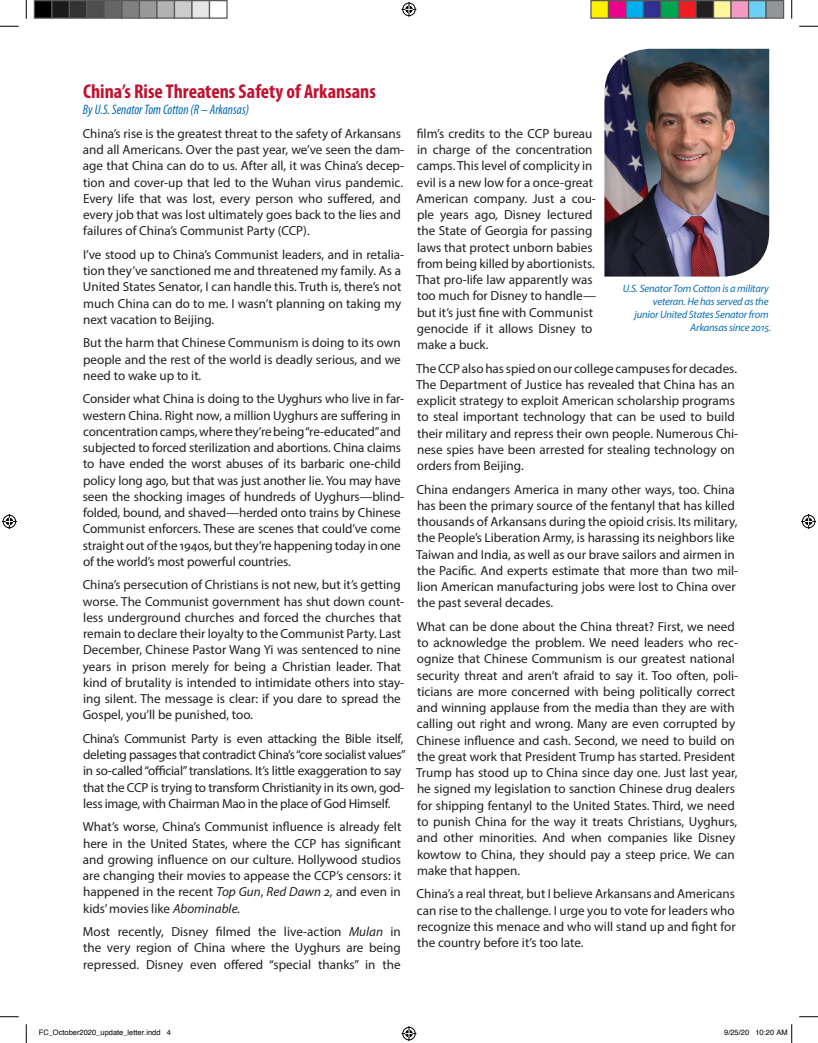
<style>
.page{position:relative;width:818px;height:1043px;background:#fff}
.page>*{position:absolute;margin:0;border:0;box-sizing:border-box;transform-origin:0 0}
.t1{font:700 condensed 20px "Myriad Pro";color:#c3102f}
.t2{font:italic condensed 13.75px "Myriad Pro";color:#0168b3;scale:.96 1}
.t3{font:13.12px/16.2px "Myriad Pro";color:#231f20}
.t4{font:13.12px/16.2px "Myriad Pro";letter-spacing:-.02em;color:#231f20}
.t5{font:italic 10.62px/13.1px "Myriad Pro";letter-spacing:-.02em;color:#086eb6;text-align:right}
.t6{font:7.5px "Helvetica";color:#000}
.s1{font-style:italic}
</style>
<div class="page">
<img style="left:604px;top:49px;width:165px;height:227px">
<svg style="left:0;top:25px;width:19px;height:2px"></svg>
<svg style="left:799px;top:25px;width:19px;height:2px"></svg>
<svg style="left:0;top:1016px;width:19px;height:1px"></svg>
<svg style="left:799px;top:1016px;width:19px;height:1px"></svg>
<svg style="left:25px;top:0;width:2px;height:19px"></svg>
<svg style="left:25px;top:1024px;width:2px;height:18px"></svg>
<svg style="left:791px;top:0;width:1px;height:19px"></svg>
<svg style="left:401px;top:2px;width:15px;height:15px"></svg>
<svg style="left:401px;top:1026px;width:15px;height:15px"></svg>
<svg style="left:2px;top:514px;width:15px;height:15px"></svg>
<svg style="left:801px;top:514px;width:15px;height:15px"></svg>
<div style="left:34px;top:1px;width:18px;height:17px;background:#000"></div>
<div style="left:34px;top:0;width:18px;height:19px;border:1px solid #595959"></div>
<div style="left:52px;top:1px;width:17px;height:17px;background:#1a1a1a"></div>
<div style="left:51px;top:0;width:19px;height:19px;border:1px solid #595959"></div>
<div style="left:69px;top:1px;width:18px;height:17px;background:#333"></div>
<div style="left:69px;top:0;width:19px;height:19px;border:1px solid #595959"></div>
<div style="left:87px;top:1px;width:17px;height:17px;background:#4d4d4d"></div>
<div style="left:86px;top:0;width:19px;height:19px;border:1px solid #595959"></div>
<div style="left:104px;top:1px;width:18px;height:17px;background:#666"></div>
<div style="left:104px;top:0;width:18px;height:19px;border:1px solid #595959"></div>
<div style="left:122px;top:1px;width:17px;height:17px;background:#808080"></div>
<div style="left:121px;top:0;width:19px;height:19px;border:1px solid #595959"></div>
<div style="left:139px;top:1px;width:18px;height:17px;background:#999"></div>
<div style="left:139px;top:0;width:19px;height:19px;border:1px solid #595959"></div>
<div style="left:157px;top:1px;width:17px;height:17px;background:#b3b3b3"></div>
<div style="left:156px;top:0;width:19px;height:19px;border:1px solid #595959"></div>
<div style="left:174px;top:1px;width:18px;height:17px;background:#ccc"></div>
<div style="left:174px;top:0;width:18px;height:19px;border:1px solid #595959"></div>
<div style="left:192px;top:1px;width:17px;height:17px;background:#e6e6e6"></div>
<div style="left:191px;top:0;width:19px;height:19px;border:1px solid #595959"></div>
<div style="left:209px;top:0;width:19px;height:19px;border:1px solid #595959"></div>
<div style="left:591px;top:1px;width:17px;height:17px;background:#fff101"></div>
<div style="left:590px;top:0;width:19px;height:19px;border:1px solid #595959"></div>
<div style="left:608px;top:1px;width:18px;height:17px;background:#ed028c"></div>
<div style="left:608px;top:0;width:18px;height:19px;border:1px solid #595959"></div>
<div style="left:626px;top:1px;width:17px;height:17px;background:#00aeef"></div>
<div style="left:625px;top:0;width:19px;height:19px;border:1px solid #595959"></div>
<div style="left:643px;top:1px;width:18px;height:17px;background:#2e3092"></div>
<div style="left:642px;top:0;width:19px;height:19px;border:1px solid #595959"></div>
<div style="left:661px;top:1px;width:17px;height:17px;background:#00a54f"></div>
<div style="left:660px;top:0;width:19px;height:19px;border:1px solid #595959"></div>
<div style="left:678px;top:1px;width:18px;height:17px;background:#ee1d23"></div>
<div style="left:678px;top:0;width:18px;height:19px;border:1px solid #595959"></div>
<div style="left:696px;top:1px;width:17px;height:17px;background:#231f20"></div>
<div style="left:695px;top:0;width:19px;height:19px;border:1px solid #595959"></div>
<div style="left:713px;top:1px;width:18px;height:17px;background:#fff79a"></div>
<div style="left:712px;top:0;width:19px;height:19px;border:1px solid #595959"></div>
<div style="left:731px;top:1px;width:17px;height:17px;background:#f499c2"></div>
<div style="left:730px;top:0;width:19px;height:19px;border:1px solid #595959"></div>
<div style="left:748px;top:1px;width:18px;height:17px;background:#6bcff6"></div>
<div style="left:748px;top:0;width:18px;height:19px;border:1px solid #595959"></div>
<div style="left:766px;top:1px;width:17px;height:17px;background:#939598"></div>
<div style="left:765px;top:0;width:19px;height:19px;border:1px solid #595959"></div>
<svg style="left:791px;top:1024px;width:1px;height:18px"></svg>
<h1 class="t1" style="left:83px;top:78px;width:294px">China’s Rise Threatens Safety of Arkansans</h1>
<p class="t2" style="left:83px;top:102px;width:174px">By U.S. Senator Tom Cotton (R – Arkansas)</p>
<p class="t3" style="left:83px;top:125px;width:323px">China’s rise is the greatest threat to the safety of Arkansans and all Americans. Over the past year, we’ve seen the dam&shy;age that China can do to us. After all, it was China’s decep&shy;tion and cover-up that led to the Wuhan virus pandemic.<br>Every life that was lost, every person who suffered, and every job that was lost ultimately goes back to the lies and failures of China’s Communist Party (CCP).</p>
<p class="t3" style="left:83px;top:246px;width:323px">I’ve stood up to China’s Communist leaders, and in retalia&shy;tion they’ve sanctioned me and threatened my family. As a United States Senator, I can handle this. Truth is, there’s not much China can do to me. I wasn’t planning on taking my next vacation to Beijing.</p>
<p class="t3" style="left:83px;top:334px;width:319px;text-align:justify">But the harm that Chinese Communism is doing to its own people and the rest of the world is deadly serious, and we need to wake up to it.</p>
<p class="t3" style="left:83px;top:390px;width:323px">Consider what China is doing to the Uyghurs who live in far&shy;western China. Right now, a million Uyghurs are suffering in concentration camps, where they’re being “re-educated” and subjected to forced sterilization and abortions. China claims to have ended the worst abuses of its barbaric one-child policy long ago, but that was just another lie. You may have seen the shocking images of hundreds of Uyghurs—blind&shy;folded, bound, and shaved—herded onto trains by Chinese Communist enforcers. These are scenes that could’ve come straight out of the 1940s, but they’re happening today in one of the world’s most powerful countries.</p>
<p class="t3" style="left:83px;top:576px;width:323px">China’s persecution of Christians is not new, but it’s getting worse. The Communist government has shut down count&shy;less underground churches and forced the churches that remain to declare their loyalty to the Communist Party. Last December, Chinese Pastor Wang Yi was sentenced to nine years in prison merely for being a Christian leader. That kind of brutality is intended to intimidate others into stay&shy;ing silent. The message is clear: if you dare to spread the Gospel, you’ll be punished, too.</p>
<p class="t4" style="left:83px;top:730px;width:324px">China’s Communist Party is even attacking the Bible itself, deleting passages that contradict China’s “core socialist values” in so-called “official” translations. It’s little exaggeration to say that the CCP is trying to transform Christianity in its own, god&shy;less image, with Chairman Mao in the place of God Himself.</p>
<p class="t3" style="left:83px;top:818px;width:320px;text-align:justify">What’s worse, China’s Communist influence is already felt here in the United States, where the CCP has significant and growing influence on our culture. Hollywood studios are changing their movies to appease the CCP’s censors: it happened in the recent <span class="s1">Top Gun</span>, <span class="s1">Red Dawn 2</span>, and even in kids’ movies like <span class="s1">Abominable.</span></p>
<p class="t3" style="left:83px;top:923px;width:319px;text-align:justify">Most recently, Disney filmed the live-action <span class="s1">Mulan</span> in the very region of China where the Uyghurs are being repressed. Disney even offered “special thanks” in the</p>
<p class="t3" style="left:416px;top:125px;width:182px">film’s credits to the CCP bureau in charge of the concentration camps. This level of complicity in evil is a new low for a once-great<br>American company. Just a cou&shy;ple years ago, Disney lectured the State of Georgia for passing laws that protect unborn babies from being killed by abortionists.<br>That pro-life law apparently was too much for Disney to handle— but it’s just fine with Communist genocide if it allows Disney to make a buck.</p>
<p class="t3" style="left:416px;top:360px;width:324px">The CCP also has spied on our college campuses for decades.<br>The Department of Justice has revealed that China has an explicit strategy to exploit American scholarship programs to steal important technology that can be used to build their military and repress their own people. Numerous Chi&shy;nese spies have been arrested for stealing technology on orders from Beijing.</p>
<p class="t3" style="left:416px;top:481px;width:324px">China endangers America in many other ways, too. China has been the primary source of the fentanyl that has killed thousands of Arkansans during the opioid crisis. Its military, the People’s Liberation Army, is harassing its neighbors like Taiwan and India, as well as our brave sailors and airmen in the Pacific. And experts estimate that more than two mil&shy;lion American manufacturing jobs were lost to China over the past several decades.</p>
<p class="t3" style="left:416px;top:618px;width:324px">What can be done about the China threat? First, we need to acknowledge the problem. We need leaders who rec&shy;ognize that Chinese Communism is our greatest national security threat and aren’t afraid to say it. Too often, poli&shy;ticians are more concerned with being politically correct and winning applause from the media than they are with calling out right and wrong. Many are even corrupted by Chinese influence and cash. Second, we need to build on the great work that President Trump has started. President Trump has stood up to China since day one. Just last year, he signed my legislation to sanction Chinese drug dealers for shipping fentanyl to the United States. Third, we need to punish China for the way it treats Christians, Uyghurs, and other minorities. And when companies like Disney kowtow to China, they should pay a steep price. We can make that happen.</p>
<p class="t3" style="left:416px;top:885px;width:320px;text-align:justify">China’s a real threat, but I believe Arkansans and Americans can rise to the challenge. I urge you to vote for leaders who recognize this menace and who will stand up and fight for the country before it’s too late.</p>
<p class="t5" style="left:622px;top:281px;width:150px">U.S. Senator Tom Cotton is a military veteran. He has served as the<br>junior United States Senator from<br>Arkansas since 2015.</p>
<p class="t6" style="left:39px;top:1027px;width:134px">FC_October2020_update_letter.indd 4</p>
<p class="t6" style="left:724px;top:1027px;width:65px">9/25/20 10:20 AM</p>
</div>
